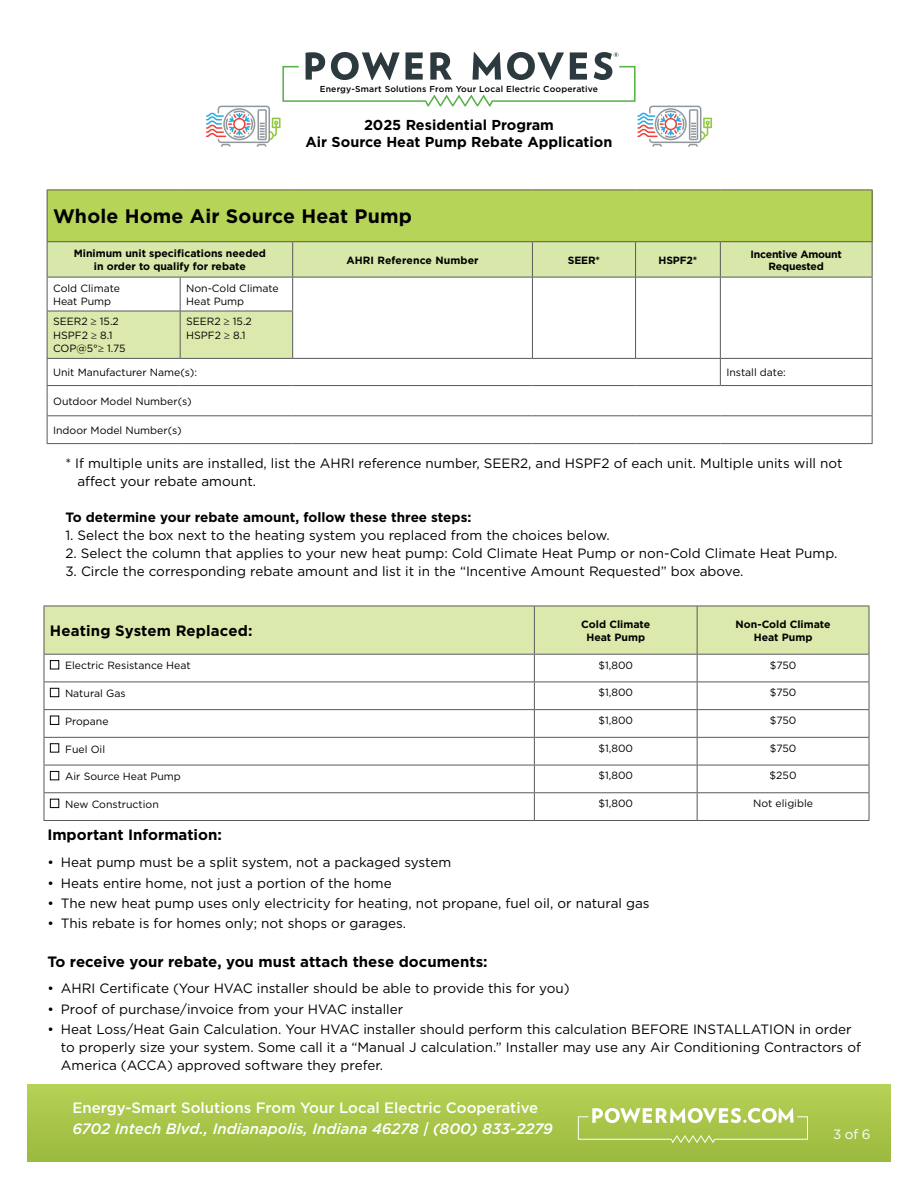
<style>
.page{position:relative;width:918px;height:1188px;background:#fff}
.page>*{position:absolute;margin:0;border:0;box-sizing:border-box;transform-origin:0 0}
.t1{font:700 19.5px "Gotham";letter-spacing:.01em;color:#000}
.t2{font:700 15px "Gotham";color:#000}
.t3{font:italic 500 15px "Gotham";color:#fff}
.t4{font:500 15px "Gotham";color:#fff}
.t5{font:700 14.4px/17.2px "Gotham";color:#000;text-align:center}
.t6{font:13.5px/18px "Gotham";color:#000}
.t7{font:700 13.5px "Gotham";color:#000}
.t8{font:13.5px "Gotham";color:#fff}
.t9{font:10.5px/13.5px "Gotham";color:#000}
.t10{font:700 10.5px/13.5px "Gotham";color:#000;text-align:center}
.t11{font:700 10.5px/12px "Gotham";letter-spacing:-.02em;color:#000;text-align:center}
.t12{font:500 8.7px "Gotham";letter-spacing:.02em;color:#000}
</style>
<div class="page">
<div style="left:27px;top:1084px;width:864px;height:78px;background:linear-gradient(to right,#a8c54a,#a9c64a)"></div>
<svg style="left:578px;top:1108px;width:230px;height:35px;background:#bad070"></svg>
<div style="left:47px;top:190px;width:825px;height:52px;background:#b6d457"></div>
<div style="left:48px;top:242px;width:824px;height:35px;background:#d8e7aa"></div>
<hr style="left:872px;top:190px;width:1px;height:51px;background:#58595b">
<hr style="left:47px;top:242px;width:1px;height:35px;background:#58595b">
<hr style="left:292px;top:242px;width:1px;height:35px;background:#58595b">
<hr style="left:532px;top:242px;width:1px;height:35px;background:#58595b">
<hr style="left:635px;top:242px;width:1px;height:35px;background:#58595b">
<hr style="left:720px;top:242px;width:1px;height:35px;background:#58595b">
<hr style="left:872px;top:242px;width:1px;height:35px;background:#58595b">
<hr style="left:47px;top:277px;width:133px;height:1px;background:#58595b">
<hr style="left:47px;top:277px;width:1px;height:34px;background:#58595b">
<hr style="left:180px;top:277px;width:113px;height:1px;background:#58595b">
<hr style="left:180px;top:277px;width:1px;height:34px;background:#58595b">
<hr style="left:293px;top:277px;width:239px;height:1px;background:#58595b">
<hr style="left:292px;top:277px;width:1px;height:34px;background:#58595b">
<hr style="left:532px;top:277px;width:104px;height:1px;background:#58595b">
<hr style="left:532px;top:277px;width:1px;height:34px;background:#58595b">
<hr style="left:636px;top:277px;width:84px;height:1px;background:#58595b">
<hr style="left:635px;top:277px;width:1px;height:34px;background:#58595b">
<hr style="left:720px;top:277px;width:153px;height:1px;background:#58595b">
<hr style="left:720px;top:277px;width:1px;height:34px;background:#58595b">
<hr style="left:872px;top:277px;width:1px;height:34px;background:#58595b">
<hr style="left:532px;top:311px;width:1px;height:47px;background:#58595b">
<hr style="left:635px;top:311px;width:1px;height:47px;background:#58595b">
<hr style="left:720px;top:311px;width:1px;height:47px;background:#58595b">
<hr style="left:872px;top:311px;width:1px;height:47px;background:#58595b">
<hr style="left:293px;top:358px;width:239px;height:1px;background:#58595b">
<hr style="left:532px;top:358px;width:104px;height:1px;background:#58595b">
<hr style="left:636px;top:358px;width:84px;height:1px;background:#58595b">
<hr style="left:720px;top:358px;width:153px;height:1px;background:#58595b">
<svg style="left:720px;top:359px;width:1px;height:26px"></svg>
<hr style="left:293px;top:385px;width:239px;height:1px;background:#58595b">
<hr style="left:532px;top:385px;width:104px;height:1px;background:#58595b">
<hr style="left:636px;top:385px;width:84px;height:1px;background:#58595b">
<hr style="left:720px;top:385px;width:153px;height:1px;background:#58595b">
<svg style="left:47px;top:311px;width:246px;height:132px"></svg>
<hr style="left:180px;top:415px;width:113px;height:1px;background:#58595b">
<hr style="left:293px;top:415px;width:239px;height:1px;background:#58595b">
<hr style="left:532px;top:415px;width:104px;height:1px;background:#58595b">
<hr style="left:636px;top:415px;width:84px;height:1px;background:#58595b">
<hr style="left:720px;top:415px;width:153px;height:1px;background:#58595b">
<svg style="left:872px;top:359px;width:1px;height:84px"></svg>
<hr style="left:47px;top:443px;width:133px;height:1px;background:#58595b">
<hr style="left:180px;top:443px;width:113px;height:1px;background:#58595b">
<hr style="left:293px;top:443px;width:239px;height:1px;background:#58595b">
<hr style="left:532px;top:443px;width:104px;height:1px;background:#58595b">
<hr style="left:636px;top:443px;width:84px;height:1px;background:#58595b">
<hr style="left:720px;top:443px;width:153px;height:1px;background:#58595b">
<hr style="left:47px;top:190px;width:133px;height:1px;background:#58595b">
<hr style="left:47px;top:190px;width:1px;height:51px;background:#58595b">
<hr style="left:180px;top:190px;width:113px;height:1px;background:#58595b">
<hr style="left:293px;top:190px;width:239px;height:1px;background:#58595b">
<hr style="left:532px;top:190px;width:104px;height:1px;background:#58595b">
<hr style="left:636px;top:190px;width:84px;height:1px;background:#58595b">
<hr style="left:720px;top:190px;width:153px;height:1px;background:#58595b">
<hr style="left:47px;top:241px;width:133px;height:1px;background:#58595b">
<hr style="left:180px;top:241px;width:113px;height:1px;background:#58595b">
<hr style="left:293px;top:241px;width:239px;height:1px;background:#58595b">
<hr style="left:532px;top:241px;width:104px;height:1px;background:#58595b">
<hr style="left:636px;top:241px;width:84px;height:1px;background:#58595b">
<hr style="left:720px;top:241px;width:153px;height:1px;background:#58595b">
<svg style="left:206px;top:52px;width:506px;height:95px"></svg>
<svg style="left:44px;top:606px;width:826px;height:214px"></svg>
<hr style="left:44px;top:820px;width:490px;height:1px;background:#58595b">
<hr style="left:534px;top:820px;width:163px;height:1px;background:#58595b">
<hr style="left:697px;top:820px;width:172px;height:1px;background:#58595b">
<div style="left:50px;top:660px;width:9px;height:9px;border:1px solid #000"></div>
<div style="left:50px;top:688px;width:9px;height:9px;border:1px solid #000"></div>
<div style="left:50px;top:716px;width:9px;height:9px;border:1px solid #000"></div>
<div style="left:50px;top:743px;width:9px;height:10px;border:1px solid #000"></div>
<div style="left:50px;top:771px;width:9px;height:9px;border:1px solid #000"></div>
<div style="left:50px;top:799px;width:9px;height:9px;border:1px solid #000"></div>
<p class="t12" style="left:320px;top:83px;width:280px">Energy-Smart Solutions From Your Local Electric Cooperative</p>
<p class="t5" style="left:306px;top:116px;width:308px">2025 Residential Program<br>Air Source Heat Pump Rebate Application</p>
<h1 class="t1" style="left:53px;top:203px;width:360px">Whole Home Air Source Heat Pump</h1>
<p class="t10" style="left:74px;top:246px;width:194px">Minimum unit specifications needed in order to qualify for rebate</p>
<p class="t10" style="left:346px;top:253px;width:134px">AHRI Reference Number</p>
<p class="t10" style="left:568px;top:253px;width:34px">SEER*</p>
<p class="t10" style="left:659px;top:253px;width:40px">HSPF2*</p>
<p class="t11" style="left:750px;top:248px;width:93px">Incentive Amount<br>Requested</p>
<p class="t9" style="left:53px;top:281px;width:68px">Cold Climate<br>Heat Pump</p>
<p class="t9" style="left:186px;top:281px;width:94px">Non-Cold Climate<br>Heat Pump</p>
<p class="t9" style="left:53px;top:315px;width:74px">SEER2 ≥ 15.2<br>HSPF2 ≥ 8.1<br>COP@5°≥ 1.75</p>
<p class="t9" style="left:186px;top:315px;width:67px">SEER2 ≥ 15.2<br>HSPF2 ≥ 8.1</p>
<p class="t9" style="left:53px;top:366px;width:146px">Unit Manufacturer Name(s):</p>
<p class="t9" style="left:726px;top:366px;width:61px">Install date:</p>
<p class="t9" style="left:53px;top:394px;width:140px">Outdoor Model Number(s)</p>
<p class="t9" style="left:53px;top:423px;width:130px">Indoor Model Number(s)</p>
<p class="t6" style="left:77px;top:454px;width:767px;text-indent:-12px">* If multiple units are installed, list the AHRI reference number, SEER2, and HSPF2 of each unit. Multiple units will not affect your rebate amount.</p>
<p class="t7" style="left:65px;top:508px;width:408px">To determine your rebate amount, follow these three steps:</p>
<p class="t6" style="left:65px;top:526px;width:546px">1. Select the box next to the heating system you replaced from the choices below.</p>
<p class="t6" style="left:65px;top:544px;width:774px">2. Select the column that applies to your new heat pump: Cold Climate Heat Pump or non-Cold Climate Heat Pump.</p>
<p class="t6" style="left:65px;top:562px;width:680px">3. Circle the corresponding rebate amount and list it in the “Incentive Amount Requested” box above.</p>
<p class="t2" style="left:50px;top:621px;width:204px">Heating System Replaced:</p>
<p class="t10" style="left:581px;top:617px;width:70px">Cold Climate<br>Heat Pump</p>
<p class="t10" style="left:736px;top:617px;width:96px">Non-Cold Climate<br>Heat Pump</p>
<p class="t9" style="left:65px;top:659px;width:127px">Electric Resistance Heat</p>
<p class="t9" style="left:598px;top:658px;width:36px">$1,800</p>
<p class="t9" style="left:770px;top:658px;width:28px">$750</p>
<p class="t9" style="left:65px;top:686px;width:62px">Natural Gas</p>
<p class="t9" style="left:598px;top:686px;width:36px">$1,800</p>
<p class="t9" style="left:770px;top:686px;width:28px">$750</p>
<p class="t9" style="left:65px;top:714px;width:45px">Propane</p>
<p class="t9" style="left:598px;top:713px;width:36px">$1,800</p>
<p class="t9" style="left:770px;top:713px;width:28px">$750</p>
<p class="t9" style="left:65px;top:742px;width:41px">Fuel Oil</p>
<p class="t9" style="left:598px;top:741px;width:36px">$1,800</p>
<p class="t9" style="left:770px;top:741px;width:28px">$750</p>
<p class="t9" style="left:65px;top:770px;width:117px">Air Source Heat Pump</p>
<p class="t9" style="left:598px;top:769px;width:36px">$1,800</p>
<p class="t9" style="left:770px;top:769px;width:28px">$250</p>
<p class="t9" style="left:65px;top:797px;width:95px">New Construction</p>
<p class="t9" style="left:598px;top:796px;width:36px">$1,800</p>
<p class="t9" style="left:753px;top:796px;width:61px">Not eligible</p>
<p class="t2" style="left:47px;top:825px;width:176px">Important Information:</p>
<p class="t6" style="left:47px;top:853px;width:405px">• Heat pump must be a split system, not a packaged system</p>
<p class="t6" style="left:47px;top:873px;width:346px">• Heats entire home, not just a portion of the home</p>
<p class="t6" style="left:47px;top:894px;width:604px">• The new heat pump uses only electricity for heating, not propane, fuel oil, or natural gas</p>
<p class="t6" style="left:47px;top:914px;width:360px">• This rebate is for homes only; not shops or garages.</p>
<p class="t2" style="left:47px;top:952px;width:442px">To receive your rebate, you must attach these documents:</p>
<p class="t6" style="left:47px;top:979px;width:524px">• AHRI Certificate (Your HVAC installer should be able to provide this for you)</p>
<p class="t6" style="left:47px;top:1000px;width:357px">• Proof of purchase/invoice from your HVAC installer</p>
<p class="t6" style="left:61px;top:1020px;width:802px;text-indent:-14px">• Heat Loss/Heat Gain Calculation. Your HVAC installer should perform this calculation BEFORE INSTALLATION in order to properly size your system. Some call it a “Manual J calculation.” Installer may use any Air Conditioning Contractors of<br>America (ACCA) approved software they prefer.</p>
<p class="t4" style="left:72px;top:1098px;width:467px">Energy-Smart Solutions From Your Local Electric Cooperative</p>
<p class="t3" style="left:72px;top:1119px;width:482px">6702 Intech Blvd., Indianapolis, Indiana 46278 | (800) 833-2279</p>
<p class="t8" style="left:833px;top:1125px;width:39px">3 of 6</p>
</div>
